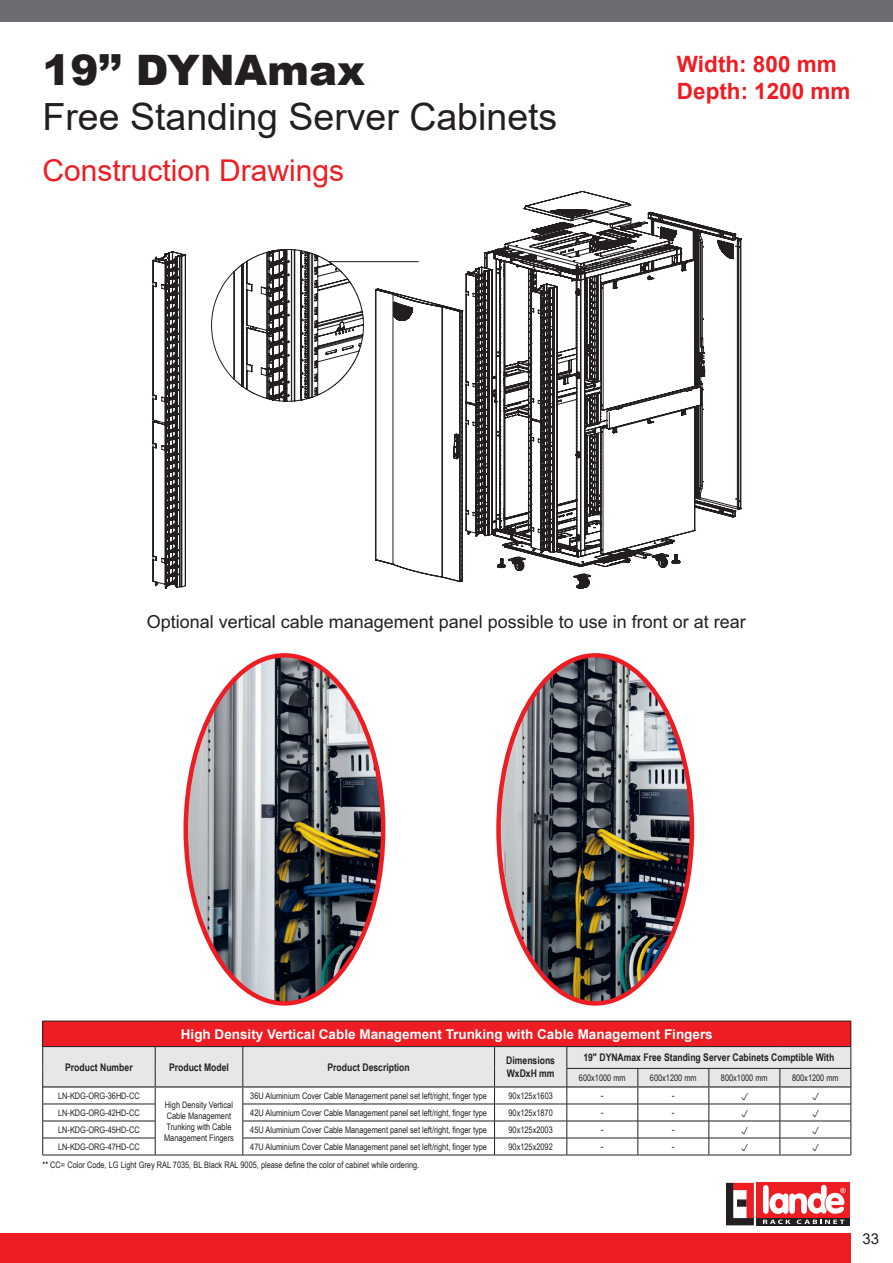
<style>
.page{position:relative;width:893px;height:1263px;background:#fff}
.page>*{position:absolute;margin:0;border:0;box-sizing:border-box;transform-origin:0 0}
.t1{font:900 42px "Arial";color:#231f20}
.t2{font:37.5px "Arial";color:#231f20}
.t3{font:30px "Arial";color:#ee1d23}
.t4{font:700 22.5px/27px "Arial";color:#ee1d23}
.t5{font:18px "Arial";color:#231f20}
.t6{font:15px "Arial";color:#231f20}
.t7{font:700 13.5px "Arial";color:#fff}
.t8{font:700 10.5px/12.6px "Arial Narrow";color:#231f20}
.t9{font:10.5px "Arial Narrow";color:#231f20}
.t10{font:9px/10.8px "Arial Narrow";color:#231f20}
</style>
<div class="page">
<div style="left:0;top:0;width:893px;height:21px;background:#6c6d70"></div>
<div style="left:0;top:1233px;width:850px;height:30px;background:#ee1d23"></div>
<div style="left:757px;top:1217px;width:93px;height:8px;background:#231f20"></div>
<div style="left:757px;top:1183px;width:93px;height:35px;background:#ee1d23"></div>
<svg style="left:726px;top:1183px;width:28px;height:42px"></svg>
<div style="left:737px;top:1199px;width:10px;height:8px;background:#231f20"></div>
<svg style="left:763px;top:1185px;width:83px;height:39px"></svg>
<svg style="left:152px;top:191px;width:589px;height:397px"></svg>
<svg style="left:186px;top:655px;width:197px;height:348px"></svg>
<img style="left:499px;top:655px;width:193px;height:347px">
<div style="left:43px;top:1021px;width:808px;height:25px;background:#ee1d23"></div>
<div style="left:243px;top:1046px;width:252px;height:41px;background:#e6e7e9"></div>
<div style="left:495px;top:1046px;width:72px;height:41px;background:#e6e7e9"></div>
<hr style="left:243px;top:1046px;width:252px;height:1px;background:#231f20">
<hr style="left:495px;top:1046px;width:72px;height:1px;background:#231f20">
<hr style="left:243px;top:1104px;width:252px;height:1px;background:#231f20">
<hr style="left:495px;top:1104px;width:72px;height:1px;background:#231f20">
<hr style="left:243px;top:1121px;width:252px;height:1px;background:#231f20">
<hr style="left:495px;top:1121px;width:72px;height:1px;background:#231f20">
<hr style="left:243px;top:1138px;width:252px;height:1px;background:#231f20">
<hr style="left:495px;top:1138px;width:72px;height:1px;background:#231f20">
<hr style="left:43px;top:1155px;width:112px;height:1px;background:#231f20">
<hr style="left:155px;top:1155px;width:88px;height:1px;background:#231f20">
<hr style="left:243px;top:1155px;width:252px;height:1px;background:#231f20">
<hr style="left:495px;top:1155px;width:72px;height:1px;background:#231f20">
<hr style="left:567px;top:1155px;width:71px;height:1px;background:#231f20">
<hr style="left:638px;top:1155px;width:71px;height:1px;background:#231f20">
<hr style="left:709px;top:1155px;width:71px;height:1px;background:#231f20">
<hr style="left:780px;top:1155px;width:71px;height:1px;background:#231f20">
<hr style="left:243px;top:1021px;width:252px;height:1px;background:#231f20">
<hr style="left:495px;top:1021px;width:72px;height:1px;background:#231f20">
<svg style="left:42px;top:1021px;width:202px;height:134px"></svg>
<svg style="left:494px;top:1047px;width:1px;height:108px"></svg>
<hr style="left:43px;top:1086px;width:112px;height:1px;background:#231f20">
<hr style="left:155px;top:1086px;width:88px;height:1px;background:#231f20">
<hr style="left:243px;top:1086px;width:252px;height:1px;background:#231f20">
<hr style="left:495px;top:1086px;width:72px;height:1px;background:#231f20">
<svg style="left:567px;top:1021px;width:285px;height:134px"></svg>
<h1 class="t1" style="left:43px;top:40px;width:324px">19’’ DYNAmax</h1>
<h2 class="t2" style="left:43px;top:91px;width:516px">Free Standing Server Cabinets</h2>
<h3 class="t3" style="left:43px;top:150px;width:303px">Construction Drawings</h3>
<h3 class="t4" style="left:677px;top:51px;width:175px">Width: 800 mm<br>Depth: 1200 mm</h3>
<h3 class="t5" style="left:147px;top:609px;width:600px">Optional vertical cable management panel possible to use in front or at rear</h3>
<h3 class="t7" style="left:181px;top:1024px;width:533px">High Density Vertical Cable Management Trunking with Cable Management Fingers</h3>
<p class="t8" style="left:65px;top:1060px;width:69px">Product Number</p>
<p class="t8" style="left:169px;top:1060px;width:61px">Product Model</p>
<p class="t8" style="left:328px;top:1060px;width:84px">Product Description</p>
<p class="t8" style="left:506px;top:1054px;width:50px">Dimensions<br>WxDxH mm</p>
<p class="t8" style="left:583px;top:1051px;width:252px">19" DYNAmax Free Standing Server Cabinets Comptible With</p>
<p class="t10" style="left:579px;top:1072px;width:48px">600x1000 mm</p>
<p class="t10" style="left:650px;top:1072px;width:48px">600x1200 mm</p>
<p class="t10" style="left:721px;top:1072px;width:48px">800x1000 mm</p>
<p class="t10" style="left:792px;top:1072px;width:48px">800x1200 mm</p>
<p class="t10" style="left:58px;top:1090px;width:83px">LN-KDG-ORG-36HD-CC</p>
<p class="t10" style="left:164px;top:1099px;width:71px">High Density Vertical<br>Cable Management<br>Trunking with Cable<br>Management Fingers</p>
<p class="t10" style="left:250px;top:1090px;width:238px">36U Aluminium Cover Cable Management panel set left/right, finger type</p>
<p class="t10" style="left:509px;top:1090px;width:46px">90x125x1603</p>
<p class="t9" style="left:601px;top:1088px;width:4px">-</p>
<p class="t9" style="left:672px;top:1088px;width:4px">-</p>
<p class="t10" style="left:58px;top:1107px;width:83px">LN-KDG-ORG-42HD-CC</p>
<p class="t10" style="left:250px;top:1107px;width:238px">42U Aluminium Cover Cable Management panel set left/right, finger type</p>
<p class="t10" style="left:508px;top:1107px;width:46px">90x125x1870</p>
<p class="t9" style="left:601px;top:1105px;width:4px">-</p>
<p class="t9" style="left:672px;top:1105px;width:4px">-</p>
<p class="t10" style="left:58px;top:1124px;width:83px">LN-KDG-ORG-45HD-CC</p>
<p class="t10" style="left:250px;top:1124px;width:238px">45U Aluminium Cover Cable Management panel set left/right, finger type</p>
<p class="t10" style="left:508px;top:1124px;width:46px">90x125x2003</p>
<p class="t9" style="left:601px;top:1122px;width:4px">-</p>
<p class="t9" style="left:672px;top:1122px;width:4px">-</p>
<p class="t10" style="left:58px;top:1141px;width:83px">LN-KDG-ORG-47HD-CC</p>
<p class="t10" style="left:250px;top:1141px;width:238px">47U Aluminium Cover Cable Management panel set left/right, finger type</p>
<p class="t10" style="left:508px;top:1141px;width:46px">90x125x2092</p>
<p class="t9" style="left:601px;top:1139px;width:4px">-</p>
<p class="t9" style="left:672px;top:1139px;width:4px">-</p>
<p class="t10" style="left:43px;top:1159px;width:378px">** CC= Color Code, LG Light Grey RAL 7035, BL Black RAL 9005, please define the color of cabinet while ordering.</p>
<h3 class="t6" style="left:862px;top:1228px;width:18px">33</h3>
</div>
